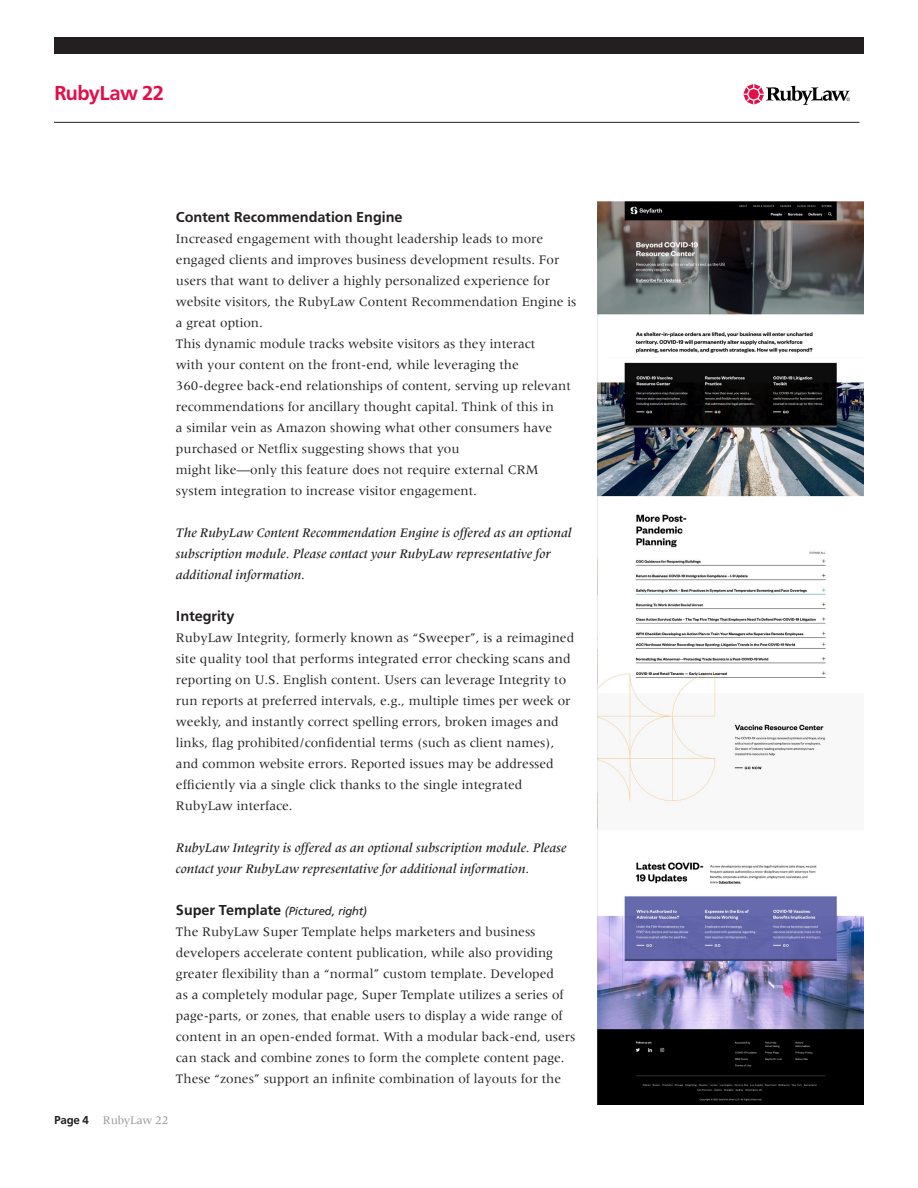
<style>
.page{position:relative;width:918px;height:1188px;background:#fff}
.page>*{position:absolute;margin:0;border:0;box-sizing:border-box;transform-origin:0 0}
.Chapter_title{font:700 21px "Carto Gothic Std";letter-spacing:-.03em;color:#e0104b}
.Body{font:700 15px "Carto Gothic Std";color:#231f20}
.Body-2{font:13.5px/21px "Meridien LT Std";color:#231f20}
.Body-3{font:italic 500 13.5px/21px "Meridien LT Std";letter-spacing:.01em;color:#231f20}
.Body-4{font:italic 12px "Carto Gothic Std";color:#231f20}
.t1{font:12px "Meridien LT Std";letter-spacing:-.02em;color:#939598}
.s1{font-weight:700;font-style:normal;font-size:15px}
.s2{font-family:"Carto Gothic Std";font-weight:700;color:#231f20}
</style>
<div class="page">
<div style="left:54px;top:38px;width:810px;height:16px;background:#231f20"></div>
<hr style="left:54px;top:122px;width:806px;height:1px;background:#231f20">
<svg style="left:743px;top:84px;width:107px;height:21px"></svg>
<img style="left:597px;top:201px;width:266px;height:903px">
<p class="Chapter_title" style="left:54px;top:81px;width:112px">RubyLaw 22</p>
<p class="Body" style="left:176px;top:208px;width:228px">Content Recommendation Engine</p>
<p class="Body-2" style="left:176px;top:228px;width:402px">Increased engagement with thought leadership leads to more engaged clients and improves business development results. For users that want to deliver a highly personalized experience for website visitors, the RubyLaw Content Recommendation Engine is a great option.<br>This dynamic module tracks website visitors as they interact<br>with your content on the front-end, while leveraging the 360-degree back-end relationships of content, serving up relevant recommendations for ancillary thought capital. Think of this in<br>a similar vein as Amazon showing what other consumers have purchased or Netflix suggesting shows that you<br>might like—only this feature does not require external CRM system integration to increase visitor engagement.</p>
<p class="Body-3" style="left:176px;top:522px;width:397px">The RubyLaw Content Recommendation Engine is offered as an optional subscription module. Please contact your RubyLaw representative for additional information.</p>
<p class="Body" style="left:176px;top:607px;width:60px">Integrity</p>
<p class="Body-2" style="left:176px;top:627px;width:400px">RubyLaw Integrity, formerly known as “Sweeper”, is a reimagined site quality tool that performs integrated error checking scans and reporting on U.S. English content. Users can leverage Integrity to run reports at preferred intervals, e.g., multiple times per week or weekly, and instantly correct spelling errors, broken images and links, flag prohibited/confidential terms (such as client names), and common website errors. Reported issues may be addressed efficiently via a single click thanks to the single integrated RubyLaw interface.</p>
<p class="Body-3" style="left:176px;top:837px;width:392px">RubyLaw Integrity is offered as an optional subscription module. Please contact your RubyLaw representative for additional information.</p>
<p class="Body-4" style="left:176px;top:904px;width:193px"><span class="s1">Super Template</span> (Pictured, right)</p>
<p class="Body-2" style="left:176px;top:921px;width:401px">The RubyLaw Super Template helps marketers and business developers accelerate content publication, while also providing greater flexibility than a “normal” custom template. Developed<br>as a completely modular page, Super Template utilizes a series of page-parts, or zones, that enable users to display a wide range of content in an open-ended format. With a modular back-end, users can stack and combine zones to form the complete content page.<br>These “zones” support an infinite combination of layouts for the</p>
<p class="t1" style="left:54px;top:1113px;width:116px"><span class="s2">Page 4</span> RubyLaw 22</p>
</div>
